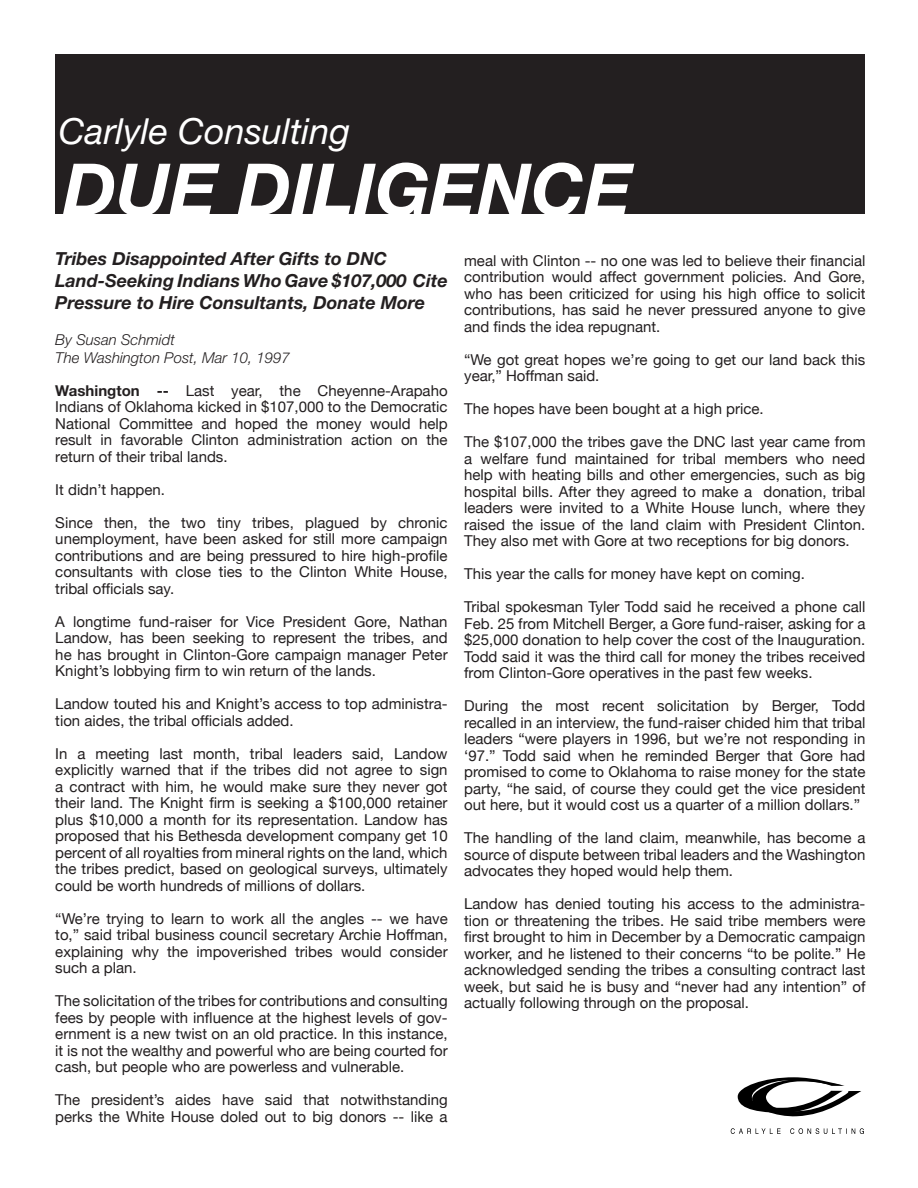
<style>
.page{position:relative;width:918px;height:1188px;background:#fff}
.page>*{position:absolute;margin:0;border:0;box-sizing:border-box;transform-origin:0 0}
.t1{font:italic 700 72px "Helvetica Neue";color:#fff}
.t2{font:italic 36px "Helvetica Neue";color:#fff}
.t3{font:italic 700 18px/21.6px "Helvetica Neue";color:#231f20}
.t4{font:15px/16.5px "Helvetica Neue";color:#231f20;text-align:justify}
.t5{font:italic 300 15px/18px "Helvetica Neue";color:#231f20}
.s1{font-weight:700}
</style>
<div class="page">
<svg style="left:738px;top:1077px;width:123px;height:40px"></svg>
<svg style="left:731px;top:1128px;width:50px;height:6px"></svg>
<svg style="left:790px;top:1128px;width:74px;height:6px"></svg>
<div style="left:55px;top:55px;width:810px;height:159px;background:#231f20"></div>
<h2 class="t2" style="left:59px;top:110px;width:293px">Carlyle Consulting</h2>
<h1 class="t1" style="left:63px;top:145px;width:571px">DUE DILIGENCE</h1>
<p class="t3" style="left:55px;top:248px;width:394px">Tribes Disappointed After Gifts to DNC<br>Land-Seeking Indians Who Gave $107,000 Cite<br>Pressure to Hire Consultants, Donate More</p>
<p class="t5" style="left:55px;top:330px;width:236px">By Susan Schmidt<br>The Washington Post, Mar 10, 1997</p>
<p class="t4" style="left:55px;top:382px;width:394px"><span class="s1">Washington --</span> Last year, the Cheyenne-Arapaho Indians of Oklahoma kicked in $107,000 to the Democratic National Committee and hoped the money would help result in favorable Clinton administration action on the return of their tribal lands.</p>
<p class="t4" style="left:55px;top:481px;width:111px">It didn’t happen.</p>
<p class="t4" style="left:55px;top:514px;width:394px">Since then, the two tiny tribes, plagued by chronic unemployment, have been asked for still more campaign contributions and are being pressured to hire high-profile consultants with close ties to the Clinton White House, tribal officials say.</p>
<p class="t4" style="left:55px;top:613px;width:394px">A longtime fund-raiser for Vice President Gore, Nathan Landow, has been seeking to represent the tribes, and he has brought in Clinton-Gore campaign manager Peter Knight’s lobbying firm to win return of the lands.</p>
<p class="t4" style="left:55px;top:695px;width:394px">Landow touted his and Knight’s access to top administra&shy;tion aides, the tribal officials added.</p>
<p class="t4" style="left:55px;top:745px;width:394px">In a meeting last month, tribal leaders said, Landow explicitly warned that if the tribes did not agree to sign a contract with him, he would make sure they never got their land. The Knight firm is seeking a $100,000 retainer plus $10,000 a month for its representation. Landow has proposed that his Bethesda development company get 10 percent of all royalties from mineral rights on the land, which the tribes predict, based on geological surveys, ultimately could be worth hundreds of millions of dollars.</p>
<p class="t4" style="left:55px;top:910px;width:394px">“We’re trying to learn to work all the angles -- we have to,” said tribal business council secretary Archie Hoffman, explaining why the impoverished tribes would consider such a plan.</p>
<p class="t4" style="left:55px;top:992px;width:394px">The solicitation of the tribes for contributions and consulting fees by people with influence at the highest levels of gov&shy;ernment is a new twist on an old practice. In this instance, it is not the wealthy and powerful who are being courted for cash, but people who are powerless and vulnerable.</p>
<p class="t4" style="left:55px;top:1091px;width:394px">The president’s aides have said that notwithstanding perks the White House doled out to big donors -- like a</p>
<p class="t4" style="left:464px;top:252px;width:403px">meal with Clinton -- no one was led to believe their financial contribution would affect government policies. And Gore, who has been criticized for using his high office to solicit contributions, has said he never pressured anyone to give and finds the idea repugnant.</p>
<p class="t4" style="left:464px;top:351px;width:403px">“We got great hopes we’re going to get our land back this year,” Hoffman said.</p>
<p class="t4" style="left:464px;top:401px;width:301px">The hopes have been bought at a high price.</p>
<p class="t4" style="left:464px;top:434px;width:403px">The $107,000 the tribes gave the DNC last year came from a welfare fund maintained for tribal members who need help with heating bills and other emergencies, such as big hospital bills. After they agreed to make a donation, tribal leaders were invited to a White House lunch, where they raised the issue of the land claim with President Clinton.<br>They also met with Gore at two receptions for big donors.</p>
<p class="t4" style="left:464px;top:566px;width:342px">This year the calls for money have kept on coming.</p>
<p class="t4" style="left:464px;top:599px;width:403px">Tribal spokesman Tyler Todd said he received a phone call Feb. 25 from Mitchell Berger, a Gore fund-raiser, asking for a $25,000 donation to help cover the cost of the Inauguration.<br>Todd said it was the third call for money the tribes received from Clinton-Gore operatives in the past few weeks.</p>
<p class="t4" style="left:464px;top:698px;width:403px">During the most recent solicitation by Berger, Todd recalled in an interview, the fund-raiser chided him that tribal leaders “were players in 1996, but we’re not responding in ‘97.” Todd said when he reminded Berger that Gore had promised to come to Oklahoma to raise money for the state party, “he said, of course they could get the vice president out here, but it would cost us a quarter of a million dollars.”</p>
<p class="t4" style="left:464px;top:830px;width:403px">The handling of the land claim, meanwhile, has become a source of dispute between tribal leaders and the Washington advocates they hoped would help them.</p>
<p class="t4" style="left:464px;top:896px;width:403px">Landow has denied touting his access to the administra&shy;tion or threatening the tribes. He said tribe members were first brought to him in December by a Democratic campaign worker, and he listened to their concerns “to be polite.” He acknowledged sending the tribes a consulting contract last week, but said he is busy and “never had any intention” of actually following through on the proposal.</p>
</div>
